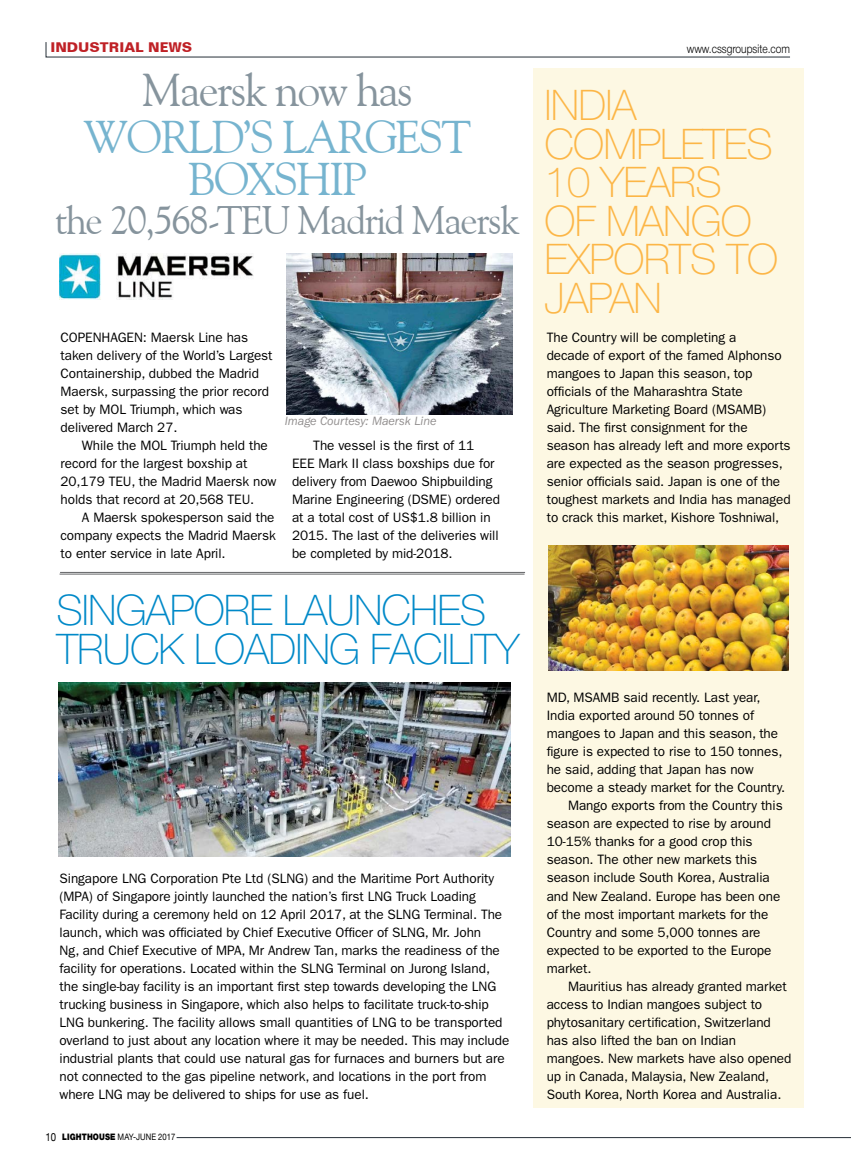
<style>
.page{position:relative;width:851px;height:1170px;background:#fff}
.page>*{position:absolute;margin:0;border:0;box-sizing:border-box;transform-origin:0 0}
.t1{font:45.9px "Goudy Old Style BT";letter-spacing:-.04em;color:#86949d}
.t2{font:45.75px/42.5px "Goudy Old Style BT";letter-spacing:-.04em;color:#76b4cf;text-align:center}
.t3{font:100 42.15px/38.5px "Helvetica Neue";letter-spacing:-.02em;color:#fcb647}
.t4{font:100 42.15px/38.5px "Helvetica Neue";letter-spacing:-.02em;color:#0089c8}
.t5{font:39.75px "Goudy Old Style BT";letter-spacing:-.04em;color:#86949d}
.t6{font:13.65px/18px "ITC Franklin Gothic Std";letter-spacing:-.005em;color:#000}
.t7{font:700 13.5px "Folio BT";color:#bf2126}
.t8{font:italic 12.45px "ITC Franklin Gothic Std";letter-spacing:-.005em;color:#928f8f}
.t9{font:300 12px "Helvetica Neue Cyr";color:#000;scale:.85 1}
.t10{font:9px "Helvetica Neue Cyr";letter-spacing:.005em;color:#000;scale:.85 1}
.s1{font-family:"Helvetica Neue";font-size:11.25px}
.s2{font-weight:900}
</style>
<div class="page">
<hr style="left:176px;top:1137px;width:674px;height:1px;background:#262f38">
<svg style="left:46px;top:42px;width:744px;height:15px"></svg>
<div style="left:533px;top:68px;width:270px;height:1040px;background:#fdf8e3"></div>
<hr style="left:60px;top:572px;width:465px;height:1px;background:#636466">
<hr style="left:60px;top:573px;width:464px;height:1px;background:#636466">
<img style="left:59px;top:253px;width:194px;height:46px">
<img style="left:286px;top:254px;width:226px;height:160px">
<img style="left:59px;top:682px;width:451px;height:174px">
<img style="left:549px;top:546px;width:238px;height:124px">
<p class="t7" style="left:50px;top:38px;width:143px">INDUSTRIAL NEWS</p>
<h1 class="t1" style="left:142px;top:62px;width:272px">Maersk now has</h1>
<h2 class="t2" style="left:83px;top:115px;width:389px">WORLD’S LARGEST<br>BOXSHIP</h2>
<h3 class="t5" style="left:55px;top:196px;width:466px">the 20,568-TEU Madrid Maersk</h3>
<p class="t6" style="left:61px;top:328px;width:213px">COPENHAGEN: Maersk Line has taken delivery of the World’s Largest<br>Containership, dubbed the Madrid<br>Maersk, surpassing the prior record set by MOL Triumph, which was delivered March 27.</p>
<p class="t6" style="left:61px;top:436px;width:217px;text-indent:21px">While the MOL Triumph held the record for the largest boxship at<br>20,179 TEU, the Madrid Maersk now holds that record at 20,568 TEU.</p>
<p class="t6" style="left:61px;top:508px;width:217px;text-align:justify;text-indent:21px">A Maersk spokesperson said the company expects the Madrid Maersk to enter service in late April.</p>
<p class="t8" style="left:285px;top:413px;width:153px">Image Courtesy: Maersk Line</p>
<p class="t6" style="left:292px;top:436px;width:209px;text-indent:21px">The vessel is the first of 11<br>EEE Mark II class boxships due for delivery from Daewoo Shipbuilding<br>Marine Engineering (DSME) ordered at a total cost of US$1.8 billion in<br>2015. The last of the deliveries will be completed by mid-2018.</p>
<h3 class="t4" style="left:56px;top:590px;width:464px">SINGAPORE LAUNCHES<br>TRUCK LOADING FACILITY</h3>
<p class="t6" style="left:60px;top:868px;width:451px">Singapore LNG Corporation Pte Ltd (SLNG) and the Maritime Port Authority (MPA) of Singapore jointly launched the nation’s first LNG Truck Loading Facility during a ceremony held on 12 April 2017, at the SLNG Terminal. The launch, which was officiated by Chief Executive Officer of SLNG, Mr. John<br>Ng, and Chief Executive of MPA, Mr Andrew Tan, marks the readiness of the facility for operations. Located within the SLNG Terminal on Jurong Island, the single-bay facility is an important first step towards developing the LNG trucking business in Singapore, which also helps to facilitate truck-to-ship LNG bunkering. The facility allows small quantities of LNG to be transported overland to just about any location where it may be needed. This may include industrial plants that could use natural gas for furnaces and burners but are not connected to the gas pipeline network, and locations in the port from where LNG may be delivered to ships for use as fuel.</p>
<p class="t10" style="left:46px;top:1132px;width:154px"><span class="s1">10</span> <span class="s2">LIGHTHOUSE</span> MAY-JUNE 2017</p>
<p class="t9" style="left:686px;top:43px;width:123px">www.cssgroupsite.com</p>
<h3 class="t3" style="left:544px;top:86px;width:235px">INDIA<br>COMPLETES<br>10 YEARS<br>OF MANGO<br>EXPORTS TO<br>JAPAN</h3>
<p class="t6" style="left:546px;top:328px;width:245px">The Country will be completing a<br>decade of export of the famed Alphonso mangoes to Japan this season, top officials of the Maharashtra State Agriculture Marketing Board (MSAMB) said. The first consignment for the season has already left and more exports are expected as the season progresses, senior officials said. Japan is one of the toughest markets and India has managed to crack this market, Kishore Toshniwal,</p>
<p class="t6" style="left:546px;top:688px;width:215px">MD, MSAMB said recently. Last year,</p>
<p class="t6" style="left:546px;top:706px;width:209px">India exported around 50 tonnes of</p>
<p class="t6" style="left:546px;top:724px;width:233px">mangoes to Japan and this season, the</p>
<p class="t6" style="left:546px;top:742px;width:237px">figure is expected to rise to 150 tonnes,</p>
<p class="t6" style="left:546px;top:760px;width:208px">he said, adding that Japan has now</p>
<p class="t6" style="left:546px;top:778px;width:240px">become a steady market for the Country.</p>
<p class="t6" style="left:568px;top:796px;width:216px">Mango exports from the Country this</p>
<p class="t6" style="left:546px;top:814px;width:226px">season are expected to rise by around</p>
<p class="t6" style="left:546px;top:832px;width:207px">10-15% thanks for a good crop this</p>
<p class="t6" style="left:546px;top:850px;width:212px">season. The other new markets this</p>
<p class="t6" style="left:546px;top:868px;width:224px">season include South Korea, Australia</p>
<p class="t6" style="left:546px;top:886px;width:235px">and New Zealand. Europe has been one</p>
<p class="t6" style="left:546px;top:904px;width:223px">of the most important markets for the</p>
<p class="t6" style="left:546px;top:922px;width:215px">Country and some 5,000 tonnes are</p>
<p class="t6" style="left:546px;top:940px;width:226px">expected to be exported to the Europe</p>
<p class="t6" style="left:546px;top:958px;width:46px">market.</p>
<p class="t6" style="left:568px;top:976px;width:220px">Mauritius has already granted market</p>
<p class="t6" style="left:546px;top:994px;width:217px">access to Indian mangoes subject to</p>
<p class="t6" style="left:546px;top:1012px;width:226px">phytosanitary certification, Switzerland</p>
<p class="t6" style="left:546px;top:1030px;width:191px">has also lifted the ban on Indian</p>
<p class="t6" style="left:546px;top:1048px;width:246px">mangoes. New markets have also opened</p>
<p class="t6" style="left:546px;top:1066px;width:224px">up in Canada, Malaysia, New Zealand,</p>
<p class="t6" style="left:546px;top:1084px;width:236px">South Korea, North Korea and Australia.</p>
</div>
